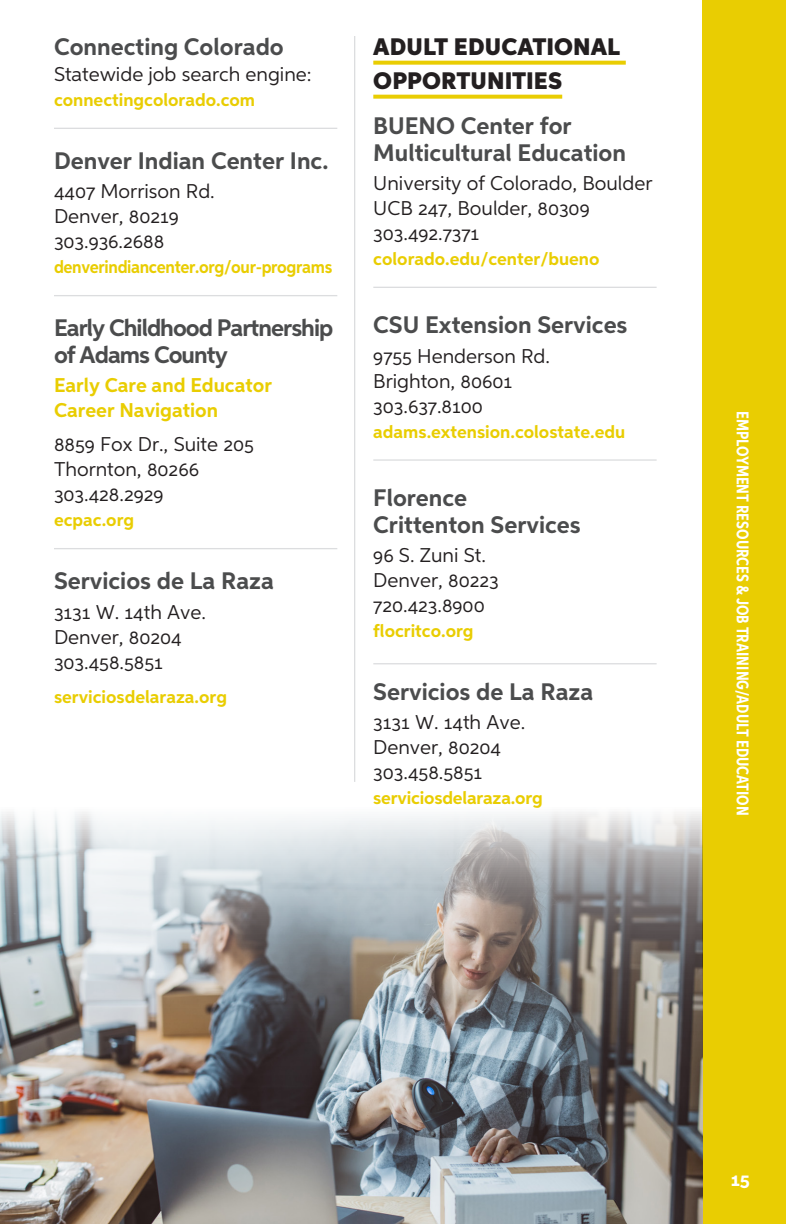
<style>
.page{position:relative;width:786px;height:1224px;background:#fff}
.page>*{position:absolute;margin:0;border:0;box-sizing:border-box;transform-origin:0 0}
.PRG_-_Body{font:700 24px/27px "Aspira";color:#4b4c4d}
.PRG_-_Sm_Bold_Subheads{font:700 24px "Aspira";color:#4b4c4d}
.PRG_-_Body-2{font:700 24px/27px "Aspira";letter-spacing:-.04em;color:#4b4c4d}
.PRG_-_Body-3{font:900 24px/34px "Aspira";letter-spacing:.005em;color:#231f20}
.PRG_-_Body-4{font:20px/25px "Aspira";color:#231f20}
.PRG_-_Body-5{font:700 20px/25px "Aspira";color:#e9cd02}
.t1{font:700 20px "Aspira";color:#fff}
.PRG_-_Body-6{font:700 18px "Aspira";color:#e9cd02}
.PRG_-_Body-7{font:700 18px "Aspira";letter-spacing:-.02em;color:#e9cd02;scale:.93 1}
.PRG_-_Sidebar_Headers{font:700 17px "Aspira XX Nar";color:#fff}
</style>
<div class="page">
<div style="left:702px;top:0;width:84px;height:1224px;background:#e9cd02"></div>
<hr style="left:54px;top:128px;width:283px;height:1px;background:#dcdddf">
<hr style="left:54px;top:295px;width:283px;height:1px;background:#dcdddf">
<hr style="left:54px;top:548px;width:283px;height:1px;background:#dcdddf">
<svg style="left:373px;top:61px;width:253px;height:4px"></svg>
<svg style="left:373px;top:95px;width:189px;height:4px"></svg>
<hr style="left:373px;top:287px;width:284px;height:1px;background:#dcdddf">
<hr style="left:373px;top:459px;width:284px;height:2px;background:#dcdddf">
<hr style="left:373px;top:663px;width:284px;height:1px;background:#dcdddf">
<hr style="left:354px;top:36px;width:1px;height:746px;background:#dcdddf">
<img style="left:0;top:812px;width:702px;height:412px">
<p class="PRG_-_Sm_Bold_Subheads" style="left:54px;top:32px;width:231px">Connecting Colorado</p>
<p class="PRG_-_Body-4" style="left:54px;top:61px;width:259px">Statewide job search engine:</p>
<p class="PRG_-_Body-6" style="left:54px;top:89px;width:203px">connectingcolorado.com</p>
<p class="PRG_-_Sm_Bold_Subheads" style="left:54px;top:146px;width:276px">Denver Indian Center Inc.</p>
<p class="PRG_-_Body-4" style="left:54px;top:179px;width:162px">4407 Morrison Rd.<br>Denver, 80219<br>303.936.2688</p>
<p class="PRG_-_Body-7" style="left:54px;top:256px;width:301px">denverindiancenter.org/our-programs</p>
<p class="PRG_-_Body-2" style="left:54px;top:315px;width:281px">Early Childhood Partnership of Adams County</p>
<p class="PRG_-_Body-5" style="left:54px;top:373px;width:219px">Early Care and Educator<br>Career Navigation</p>
<p class="PRG_-_Body-4" style="left:54px;top:432px;width:201px">8859 Fox Dr., Suite 205<br>Thornton, 80266<br>303.428.2929</p>
<p class="PRG_-_Body-6" style="left:54px;top:509px;width:82px">ecpac.org</p>
<p class="PRG_-_Sm_Bold_Subheads" style="left:54px;top:566px;width:222px">Servicios de La Raza</p>
<p class="PRG_-_Body-4" style="left:54px;top:599px;width:153px">3131 W. 14th Ave.<br>Denver, 80204<br>303.458.5851</p>
<p class="PRG_-_Body-6" style="left:54px;top:685px;width:175px">serviciosdelaraza.org</p>
<p class="PRG_-_Body-3" style="left:373px;top:30px;width:248px">ADULT EDUCATIONAL<br>OPPORTUNITIES</p>
<p class="PRG_-_Body" style="left:373px;top:112px;width:254px">BUENO Center for<br>Multicultural Education</p>
<p class="PRG_-_Body-4" style="left:373px;top:170px;width:281px">University of Colorado, Boulder<br>UCB 247, Boulder, 80309<br>303.492.7371</p>
<p class="PRG_-_Body-6" style="left:373px;top:248px;width:228px">colorado.edu/center/bueno</p>
<p class="PRG_-_Body" style="left:373px;top:312px;width:256px">CSU Extension Services</p>
<p class="PRG_-_Body-4" style="left:373px;top:343px;width:178px">9755 Henderson Rd.<br>Brighton, 80601<br>303.637.8100</p>
<p class="PRG_-_Body-6" style="left:373px;top:420px;width:254px">adams.extension.colostate.edu</p>
<p class="PRG_-_Body" style="left:373px;top:485px;width:209px">Florence<br>Crittenton Services</p>
<p class="PRG_-_Body-4" style="left:373px;top:543px;width:127px">96 S. Zuni St.<br>Denver, 80223<br>720.423.8900</p>
<p class="PRG_-_Body-6" style="left:373px;top:620px;width:102px">flocritco.org</p>
<p class="PRG_-_Sm_Bold_Subheads" style="left:373px;top:677px;width:222px">Servicios de La Raza</p>
<p class="PRG_-_Body-4" style="left:373px;top:709px;width:153px">3131 W. 14th Ave.<br>Denver, 80204<br>303.458.5851</p>
<p class="PRG_-_Body-6" style="left:373px;top:787px;width:171px">serviciosdelaraza.org</p>
<p class="PRG_-_Sidebar_Headers" style="left:753px;top:411px;width:406px;rotate:90deg">EMPLOYMENT RESOURCES &amp; JOB TRAINING/ADULT EDUCATION</p>
<p class="t1" style="left:731px;top:1167px;width:21px">15</p>
</div>
